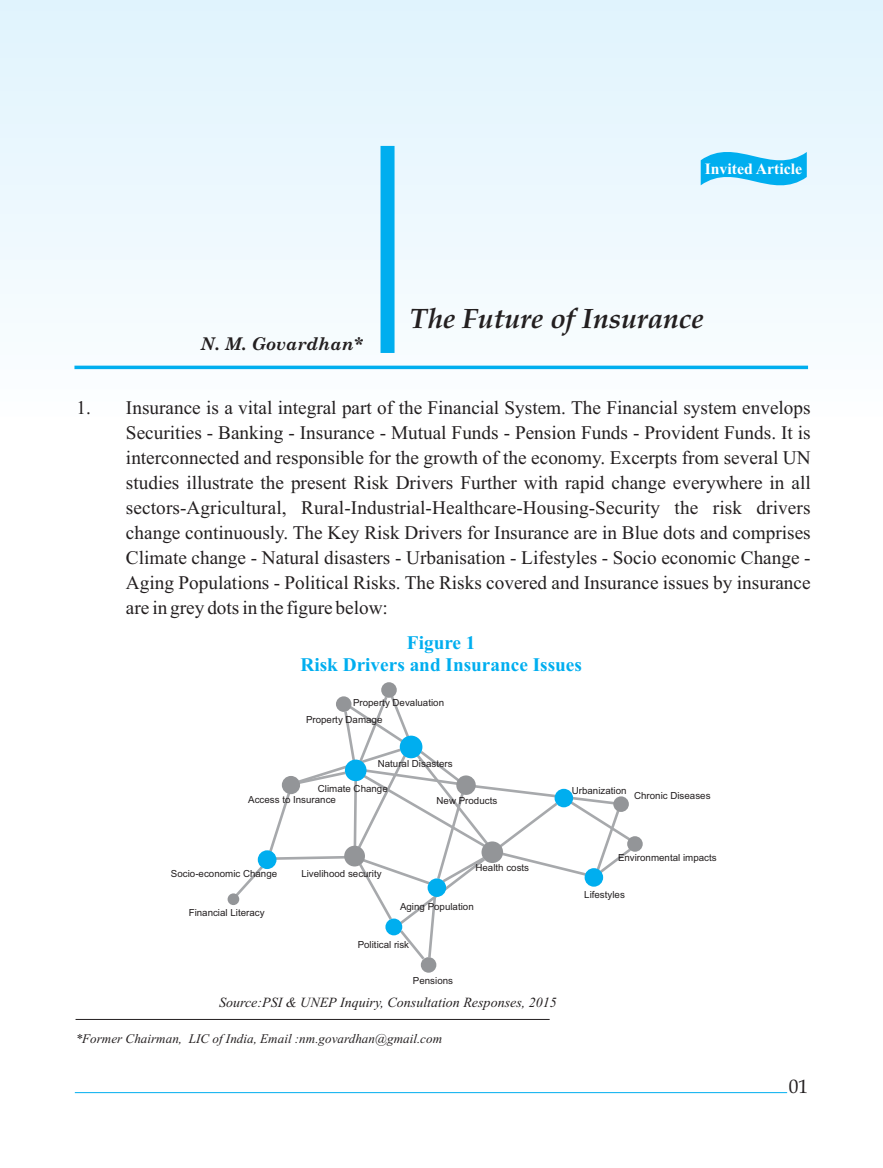
<style>
.page{position:relative;width:883px;height:1168px;background:#fff}
.page>*{position:absolute;margin:0;border:0;box-sizing:border-box;transform-origin:0 0}
.t1{font:italic 700 28px "Book Antiqua";color:#231f20}
.t2{font:19.25px/25px "Times New Roman";color:#231f20;text-align:justify}
.t3{font:700 19.25px/21.3px "Times New Roman";color:#00aeef;text-align:center}
.t4{font:19.25px "Book Antiqua";color:#231f20}
.t5{font:italic 700 17.5px "Century Schoolbook";color:#231f20}
.t6{font:700 15.75px "Times New Roman";color:#fff}
.t7{font:italic 14px "Times New Roman";color:#231f20}
.t8{font:italic 13.12px "Times New Roman";color:#231f20}
.t9{font:9.8px/17.3px "Arial";color:#231f20}
</style>
<div class="page">
<img style="left:0;top:0;width:882px;height:370px">
<hr style="left:74px;top:366px;width:734px;height:3px;background:#00aeef">
<div style="left:380px;top:146px;width:14px;height:207px;background:#00aeef"></div>
<hr style="left:76px;top:1019px;width:473px;height:1px;background:#231f20">
<hr style="left:75px;top:1092px;width:712px;height:1px;background:#00aeef">
<div style="left:421px;top:957px;width:15px;height:15px;background:#939598;border-radius:50%"></div>
<svg style="left:227px;top:893px;width:12px;height:12px"></svg>
<div style="left:381px;top:682px;width:16px;height:16px;background:#939598;border-radius:50%"></div>
<svg style="left:232px;top:693px;width:398px;height:269px"></svg>
<div style="left:345px;top:759px;width:21px;height:22px;background:#00aeef;border-radius:50%"></div>
<div style="left:554px;top:789px;width:19px;height:18px;background:#00aeef;border-radius:50%"></div>
<div style="left:481px;top:841px;width:22px;height:22px;background:#939598;border-radius:50%"></div>
<div style="left:427px;top:878px;width:19px;height:19px;background:#00aeef;border-radius:50%"></div>
<div style="left:385px;top:918px;width:17px;height:17px;background:#00aeef;border-radius:50%"></div>
<div style="left:456px;top:775px;width:19px;height:20px;background:#939598;border-radius:50%"></div>
<div style="left:627px;top:836px;width:15px;height:16px;background:#939598;border-radius:50%"></div>
<div style="left:613px;top:796px;width:16px;height:16px;background:#939598;border-radius:50%"></div>
<div style="left:344px;top:846px;width:21px;height:20px;background:#939598;border-radius:50%"></div>
<div style="left:258px;top:850px;width:18px;height:19px;background:#00aeef;border-radius:50%"></div>
<div style="left:336px;top:696px;width:15px;height:16px;background:#939598;border-radius:50%"></div>
<div style="left:400px;top:735px;width:22px;height:23px;background:#00aeef;border-radius:50%"></div>
<div style="left:282px;top:776px;width:18px;height:18px;background:#939598;border-radius:50%"></div>
<div style="left:584px;top:868px;width:19px;height:18px;background:#00aeef;border-radius:50%"></div>
<svg style="left:700px;top:135px;width:106px;height:67px;background:#93dcf8"></svg>
<p class="t6" style="left:704px;top:164px;width:99px">Invited Article</p>
<p class="t5" style="left:200px;top:337px;width:164px">N. M. Govardhan*</p>
<h1 class="t1" style="left:410px;top:307px;width:295px">The Future of Insurance</h1>
<p class="t2" style="left:126px;top:397px;width:686px;text-indent:-49px">1. Insurance is a vital integral part of the Financial System. The Financial system envelops Securities - Banking - Insurance - Mutual Funds - Pension Funds - Provident Funds. It is interconnected and responsible for the growth of the economy. Excerpts from several UN studies illustrate the present Risk Drivers Further with rapid change everywhere in all sectors-Agricultural, Rural-Industrial-Healthcare-Housing-Security the risk drivers change continuously. The Key Risk Drivers for Insurance are in Blue dots and comprises Climate change - Natural disasters - Urbanisation - Lifestyles - Socio economic Change - Aging Populations - Political Risks. The Risks covered and Insurance issues by insurance are in grey dots in the figure below:</p>
<p class="t3" style="left:300px;top:634px;width:283px">Figure 1<br>Risk Drivers and Insurance Issues</p>
<p class="t9" style="left:306px;top:694px;width:140px;text-indent:47px">Property Devaluation<br>Property Damage</p>
<p class="t9" style="left:378px;top:755px;width:76px">Natural Disasters</p>
<p class="t9" style="left:248px;top:783px;width:141px;line-height:11.2px;text-indent:70px">Climate Change<br>Access to Insurance</p>
<p class="t9" style="left:571px;top:783px;width:56px">Urbanization</p>
<p class="t9" style="left:436px;top:793px;width:62px">New Products</p>
<p class="t9" style="left:634px;top:788px;width:78px">Chronic Diseases</p>
<p class="t9" style="left:475px;top:859px;width:55px">Health costs</p>
<p class="t9" style="left:171px;top:866px;width:108px">Socio-economic Change</p>
<p class="t9" style="left:301px;top:865px;width:82px">Livelihood security</p>
<p class="t9" style="left:189px;top:904px;width:77px">Financial Literacy</p>
<p class="t9" style="left:400px;top:899px;width:75px">Aging Population</p>
<p class="t9" style="left:357px;top:937px;width:53px">Political risk</p>
<p class="t9" style="left:413px;top:973px;width:42px">Pensions</p>
<p class="t7" style="left:219px;top:997px;width:339px">Source:PSI &amp; UNEP Inquiry, Consultation Responses, 2015</p>
<p class="t8" style="left:76px;top:1034px;width:368px">*Former Chairman, LIC of India, Email :nm.govardhan@gmail.com</p>
<p class="t9" style="left:618px;top:850px;width:100px">Environmental impacts</p>
<p class="t9" style="left:584px;top:886px;width:42px">Lifestyles</p>
<p class="t4" style="left:788px;top:1075px;width:21px">01</p>
</div>
